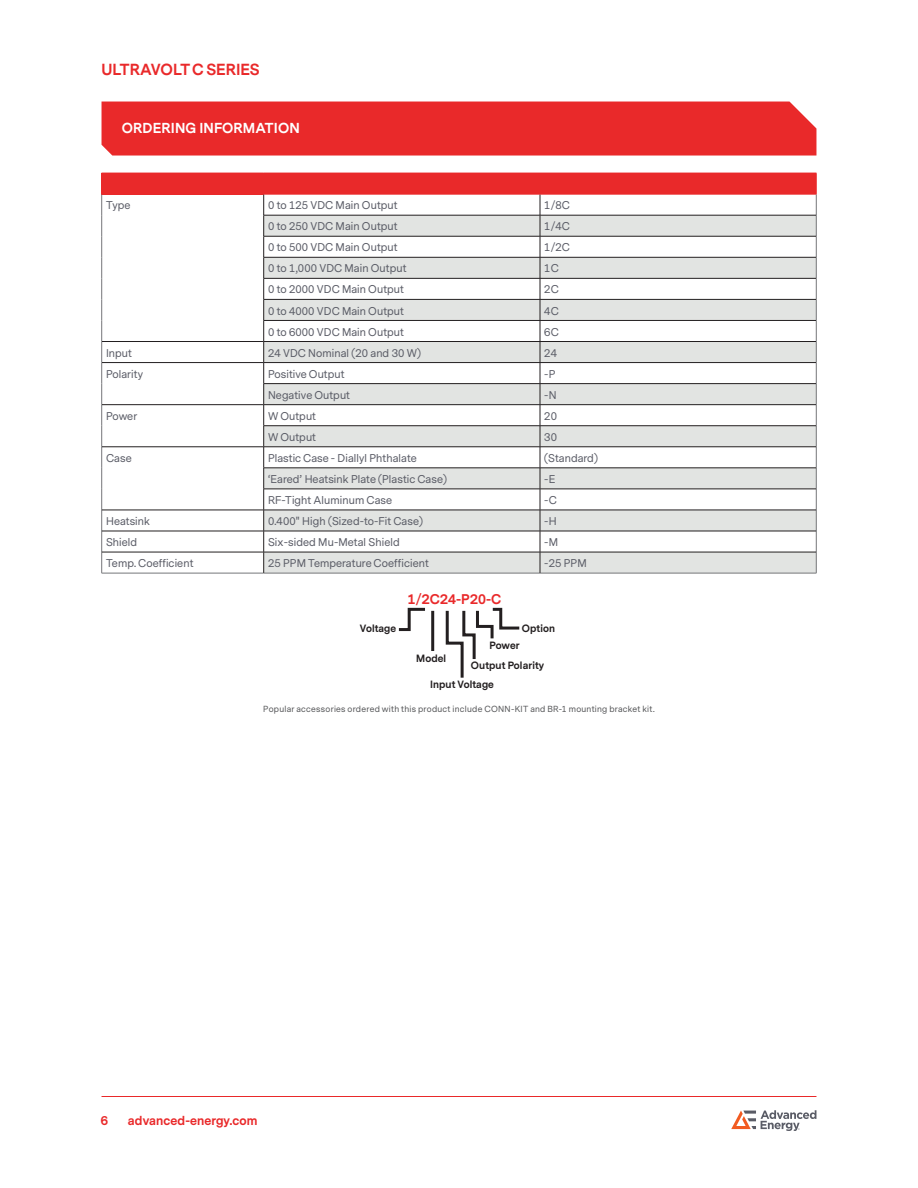
<style>
.page{position:relative;width:918px;height:1188px;background:#fff}
.page>*{position:absolute;margin:0;border:0;box-sizing:border-box;transform-origin:0 0}
.t1{font:700 15px "Messina Sans";color:#e9292a}
.t2{font:700 13.5px "Messina Sans";letter-spacing:.01em;color:#fff}
.t3{font:700 13.2px "Messina Sans";letter-spacing:.01em;color:#e9292a}
.t4{font:700 12px "Messina Sans";letter-spacing:.01em;color:#e9292a}
.t5{font:10.5px "Messina Sans";letter-spacing:.01em;color:#5a5c66}
.t6{font:700 9.9px "Messina Sans";letter-spacing:.01em;color:#231f20}
.t7{font:8.25px "Messina Sans";letter-spacing:.035em;color:#57585a}
</style>
<div class="page">
<hr style="left:102px;top:1096px;width:714px;height:1px;background:#e9292a">
<svg style="left:731px;top:1110px;width:85px;height:21px"></svg>
<div style="left:102px;top:102px;width:714px;height:54px;background:#e9292a"></div>
<div style="left:102px;top:173px;width:714px;height:21px;background:#e9292a"></div>
<svg style="left:264px;top:216px;width:552px;height:357px;fill:#e2e4e2"></svg>
<hr style="left:102px;top:573px;width:162px;height:1px;background:#757679">
<hr style="left:264px;top:573px;width:276px;height:1px;background:#757679">
<hr style="left:540px;top:573px;width:276px;height:1px;background:#757679">
<hr style="left:264px;top:215px;width:276px;height:1px;background:#231f20">
<hr style="left:540px;top:215px;width:276px;height:1px;background:#231f20">
<hr style="left:264px;top:236px;width:276px;height:1px;background:#231f20">
<hr style="left:540px;top:236px;width:276px;height:1px;background:#231f20">
<hr style="left:264px;top:257px;width:276px;height:1px;background:#231f20">
<hr style="left:540px;top:257px;width:276px;height:1px;background:#231f20">
<hr style="left:264px;top:278px;width:276px;height:1px;background:#231f20">
<hr style="left:540px;top:278px;width:276px;height:1px;background:#231f20">
<hr style="left:264px;top:299px;width:276px;height:1px;background:#231f20">
<hr style="left:540px;top:299px;width:276px;height:1px;background:#231f20">
<hr style="left:264px;top:320px;width:276px;height:1px;background:#231f20">
<hr style="left:540px;top:320px;width:276px;height:1px;background:#231f20">
<hr style="left:102px;top:341px;width:162px;height:1px;background:#231f20">
<hr style="left:264px;top:341px;width:276px;height:1px;background:#231f20">
<hr style="left:540px;top:341px;width:276px;height:1px;background:#231f20">
<hr style="left:102px;top:362px;width:162px;height:1px;background:#231f20">
<hr style="left:264px;top:362px;width:276px;height:1px;background:#231f20">
<hr style="left:540px;top:362px;width:276px;height:1px;background:#231f20">
<hr style="left:264px;top:383px;width:276px;height:1px;background:#231f20">
<hr style="left:540px;top:383px;width:276px;height:1px;background:#231f20">
<hr style="left:102px;top:404px;width:162px;height:1px;background:#231f20">
<hr style="left:264px;top:404px;width:276px;height:1px;background:#231f20">
<hr style="left:540px;top:404px;width:276px;height:1px;background:#231f20">
<hr style="left:264px;top:425px;width:276px;height:1px;background:#231f20">
<hr style="left:540px;top:425px;width:276px;height:1px;background:#231f20">
<hr style="left:102px;top:447px;width:162px;height:1px;background:#231f20">
<hr style="left:264px;top:447px;width:276px;height:1px;background:#231f20">
<hr style="left:540px;top:447px;width:276px;height:1px;background:#231f20">
<hr style="left:264px;top:468px;width:276px;height:1px;background:#231f20">
<hr style="left:540px;top:468px;width:276px;height:1px;background:#231f20">
<hr style="left:264px;top:489px;width:276px;height:1px;background:#231f20">
<hr style="left:540px;top:489px;width:276px;height:1px;background:#231f20">
<hr style="left:102px;top:510px;width:162px;height:1px;background:#231f20">
<hr style="left:264px;top:510px;width:276px;height:1px;background:#231f20">
<hr style="left:540px;top:510px;width:276px;height:1px;background:#231f20">
<hr style="left:102px;top:531px;width:162px;height:1px;background:#231f20">
<hr style="left:264px;top:531px;width:276px;height:1px;background:#231f20">
<hr style="left:540px;top:531px;width:276px;height:1px;background:#231f20">
<hr style="left:102px;top:552px;width:162px;height:1px;background:#231f20">
<hr style="left:264px;top:552px;width:276px;height:1px;background:#231f20">
<svg style="left:263px;top:195px;width:1px;height:378px"></svg>
<hr style="left:540px;top:552px;width:276px;height:1px;background:#231f20">
<svg style="left:540px;top:195px;width:1px;height:378px"></svg>
<svg style="left:101px;top:173px;width:1px;height:400px"></svg>
<svg style="left:816px;top:173px;width:1px;height:400px"></svg>
<hr style="left:102px;top:194px;width:162px;height:1px;background:#e9292a">
<hr style="left:264px;top:194px;width:276px;height:1px;background:#e9292a">
<hr style="left:540px;top:194px;width:276px;height:1px;background:#e9292a">
<svg style="left:398px;top:607px;width:27px;height:25px"></svg>
<svg style="left:445px;top:607px;width:75px;height:71px"></svg>
<hr style="left:431px;top:611px;width:3px;height:40px;background:#231f20">
<h1 class="t1" style="left:102px;top:59px;width:160px">ULTRAVOLT C SERIES</h1>
<p class="t2" style="left:122px;top:119px;width:180px">ORDERING INFORMATION</p>
<p class="t5" style="left:106px;top:198px;width:26px">Type</p>
<p class="t5" style="left:268px;top:198px;width:131px">0 to 125 VDC Main Output</p>
<p class="t5" style="left:544px;top:198px;width:27px">1/8C</p>
<p class="t5" style="left:268px;top:220px;width:131px">0 to 250 VDC Main Output</p>
<p class="t5" style="left:544px;top:220px;width:27px">1/4C</p>
<p class="t5" style="left:268px;top:241px;width:131px">0 to 500 VDC Main Output</p>
<p class="t5" style="left:544px;top:241px;width:27px">1/2C</p>
<p class="t5" style="left:268px;top:262px;width:140px">0 to 1,000 VDC Main Output</p>
<p class="t5" style="left:544px;top:262px;width:16px">1C</p>
<p class="t5" style="left:268px;top:283px;width:138px">0 to 2000 VDC Main Output</p>
<p class="t5" style="left:544px;top:283px;width:16px">2C</p>
<p class="t5" style="left:268px;top:304px;width:138px">0 to 4000 VDC Main Output</p>
<p class="t5" style="left:544px;top:304px;width:16px">4C</p>
<p class="t5" style="left:268px;top:325px;width:138px">0 to 6000 VDC Main Output</p>
<p class="t5" style="left:544px;top:325px;width:16px">6C</p>
<p class="t5" style="left:106px;top:346px;width:28px">Input</p>
<p class="t5" style="left:268px;top:346px;width:155px">24 VDC Nominal (20 and 30 W)</p>
<p class="t5" style="left:544px;top:346px;width:14px">24</p>
<p class="t5" style="left:106px;top:367px;width:39px">Polarity</p>
<p class="t5" style="left:268px;top:367px;width:78px">Positive Output</p>
<p class="t5" style="left:544px;top:367px;width:13px">-P</p>
<p class="t5" style="left:268px;top:388px;width:84px">Negative Output</p>
<p class="t5" style="left:544px;top:388px;width:14px">-N</p>
<p class="t5" style="left:106px;top:409px;width:33px">Power</p>
<p class="t5" style="left:268px;top:409px;width:50px">W Output</p>
<p class="t5" style="left:544px;top:409px;width:14px">20</p>
<p class="t5" style="left:268px;top:430px;width:50px">W Output</p>
<p class="t5" style="left:544px;top:430px;width:14px">30</p>
<p class="t5" style="left:106px;top:451px;width:27px">Case</p>
<p class="t5" style="left:268px;top:451px;width:150px">Plastic Case - Diallyl Phthalate</p>
<p class="t5" style="left:544px;top:451px;width:55px">(Standard)</p>
<p class="t5" style="left:268px;top:472px;width:180px">‘Eared’ Heatsink Plate (Plastic Case)</p>
<p class="t5" style="left:544px;top:472px;width:12px">-E</p>
<p class="t5" style="left:268px;top:493px;width:126px">RF-Tight Aluminum Case</p>
<p class="t5" style="left:544px;top:493px;width:14px">-C</p>
<p class="t5" style="left:106px;top:514px;width:46px">Heatsink</p>
<p class="t5" style="left:268px;top:514px;width:156px">0.400" High (Sized-to-Fit Case)</p>
<p class="t5" style="left:544px;top:514px;width:14px">-H</p>
<p class="t5" style="left:106px;top:535px;width:33px">Shield</p>
<p class="t5" style="left:268px;top:535px;width:133px">Six-sided Mu-Metal Shield</p>
<p class="t5" style="left:544px;top:535px;width:15px">-M</p>
<p class="t5" style="left:106px;top:556px;width:89px">Temp. Coefficient</p>
<p class="t5" style="left:268px;top:556px;width:162px">25 PPM Temperature Coefficient</p>
<p class="t5" style="left:544px;top:556px;width:44px">-25 PPM</p>
<p class="t3" style="left:408px;top:590px;width:95px">1/2C24-P20-C</p>
<p class="t6" style="left:489px;top:639px;width:32px">Power</p>
<p class="t6" style="left:522px;top:622px;width:35px">Option</p>
<p class="t6" style="left:471px;top:659px;width:75px">Output Polarity</p>
<p class="t6" style="left:360px;top:622px;width:38px">Voltage</p>
<p class="t6" style="left:416px;top:651px;width:31px">Model</p>
<p class="t6" style="left:430px;top:678px;width:65px">Input Voltage</p>
<p class="t7" style="left:263px;top:704px;width:393px">Popular accessories ordered with this product include CONN-KIT and BR-1 mounting bracket kit.</p>
<p class="t4" style="left:101px;top:1113px;width:9px">6</p>
<p class="t4" style="left:128px;top:1113px;width:131px">advanced-energy.com</p>
</div>
